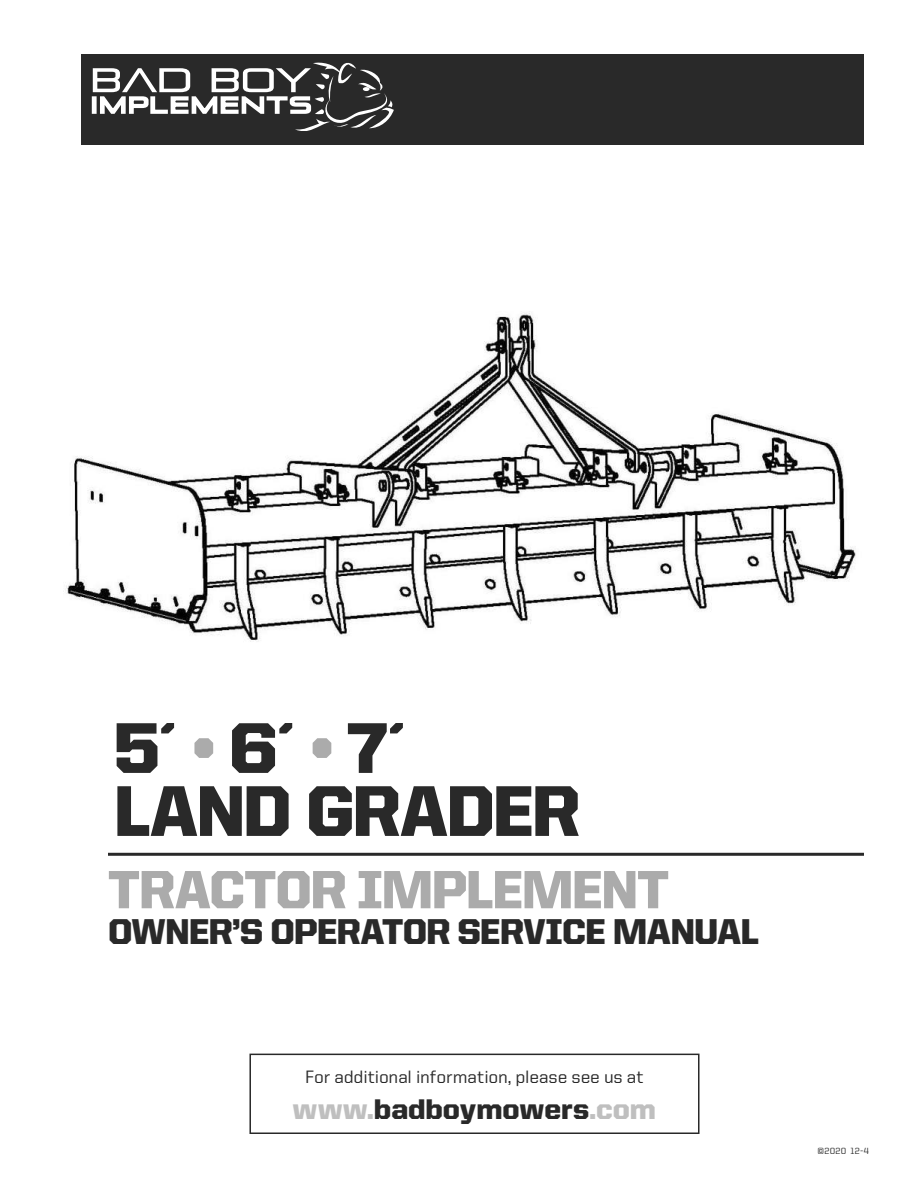
<style>
.page{position:relative;width:918px;height:1188px;background:#fff}
.page>*{position:absolute;margin:0;border:0;box-sizing:border-box;transform-origin:0 0}
.t1{font:900 72px/63px "United Sans Reg";letter-spacing:-.03em;color:#292929}
.t2{font:900 54px "United Sans Reg";letter-spacing:-.025em;color:#ababab}
.t3{font:900 36px "United Sans Reg";letter-spacing:-.02em;color:#292929}
.t4{font:900 28.5px "United Sans Reg";letter-spacing:.005em;color:#292929}
.t5{font:500 18px "United Sans Reg";letter-spacing:-.005em;color:#292929}
.t6{font:500 9px "United Sans Reg";letter-spacing:.03em;color:#292929}
.s1{color:#ababab}
.s2{color:#bfbfbf}
</style>
<div class="page">
<div style="left:81px;top:54px;width:783px;height:91px;background:#292929"></div>
<div style="left:249px;top:1054px;width:451px;height:80px;border:2px solid #292929"></div>
<hr style="left:108px;top:853px;width:756px;height:3px;background:#292929">
<div style="left:92px;top:96px;width:5px;height:18px;border:2px solid #fff"></div>
<svg style="left:93px;top:63px;width:301px;height:68px"></svg>
<img style="left:65px;top:311px;width:791px;height:331px">
<h1 class="t1" style="left:113px;top:717px;width:468px">5´ <span class="s1">•</span> 6´ <span class="s1">•</span> 7´<br>LAND GRADER</h1>
<h2 class="t2" style="left:108px;top:866px;width:563px">TRACTOR IMPLEMENT</h2>
<h3 class="t3" style="left:108px;top:916px;width:653px">OWNER’S OPERATOR SERVICE MANUAL</h3>
<p class="t5" style="left:305px;top:1069px;width:340px">For additional information, please see us at</p>
<h3 class="t4" style="left:293px;top:1097px;width:365px"><span class="s2">www.</span>badboymowers<span class="s2">.com</span></h3>
<p class="t6" style="left:817px;top:1147px;width:53px">©2020 12-4</p>
</div>
